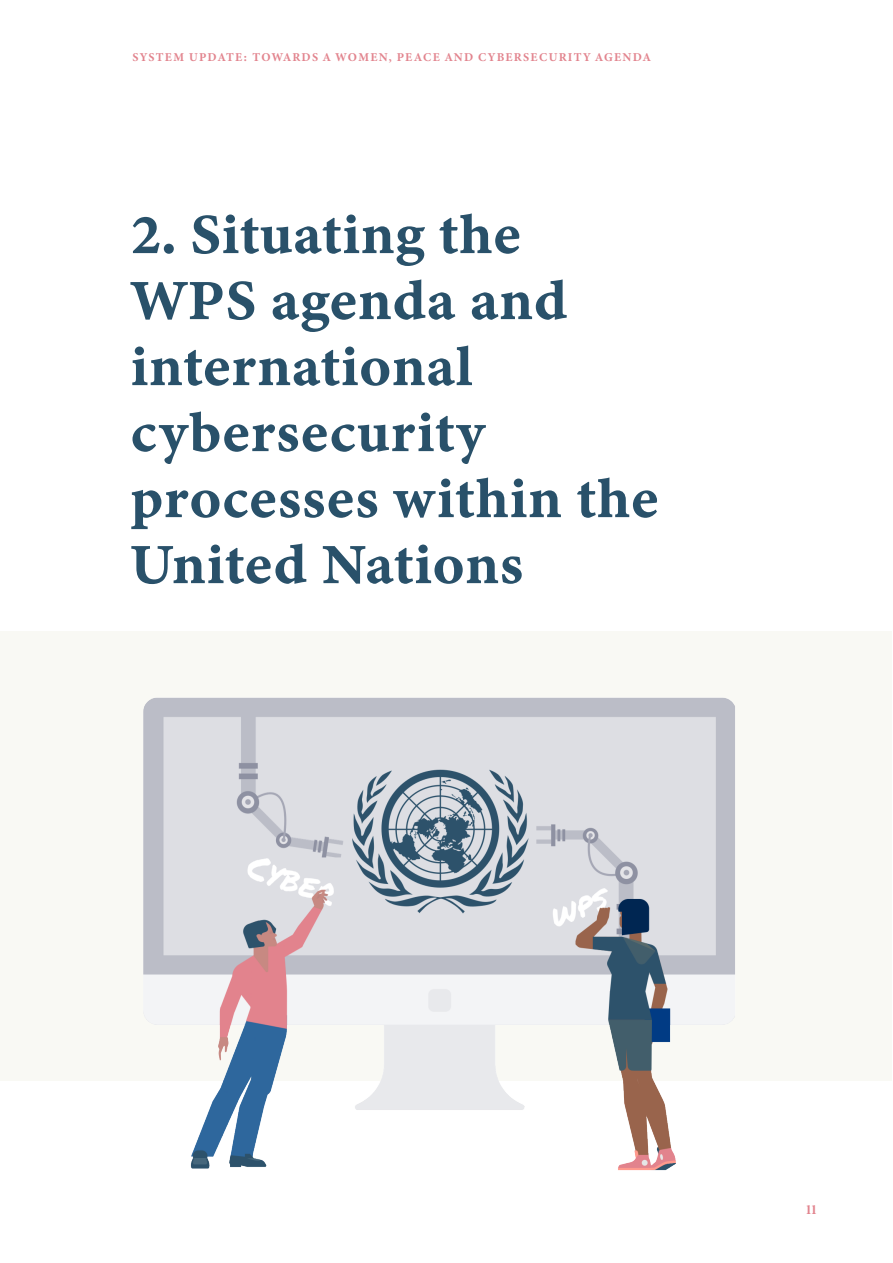
<style>
.page{position:relative;width:893px;height:1263px;background:#fff}
.page>*{position:absolute;margin:0;border:0;box-sizing:border-box;transform-origin:0 0}
.Title_Chapter{font:700 57px/66px "Minion 3 Caption";color:#29516a}
.t1{font:700 13.5px "Minion 3";color:#e2848e}
.t2{font:700 12px "Minion 3";letter-spacing:.11em;color:#e2848e}
</style>
<div class="page">
<img style="left:0;top:631px;width:892px;height:540px">
<p class="t2" style="left:132px;top:49px;width:520px">SYSTEM UPDATE: TOWARDS A WOMEN, PEACE AND CYBERSECURITY AGENDA</p>
<p class="Title_Chapter" style="left:130px;top:201px;width:530px">2. Situating the<br>WPS agenda and international cybersecurity processes within the<br>United Nations</p>
<p class="t1" style="left:806px;top:1200px;width:12px">11</p>
</div>
